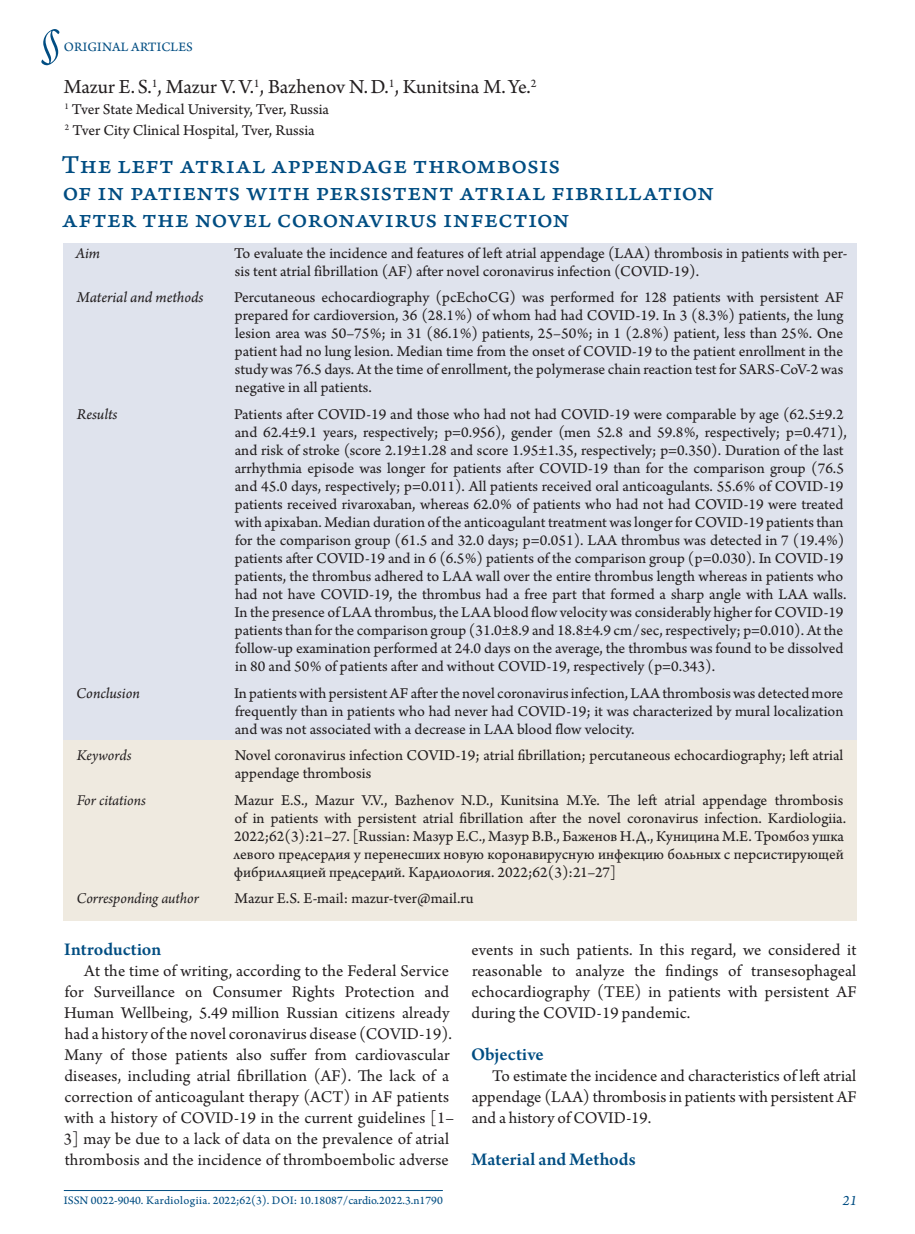
<style>
.page{position:relative;width:915px;height:1234px;background:#fff}
.page>*{position:absolute;margin:0;border:0;box-sizing:border-box;transform-origin:0 0}
.t1{font:54px "Arno Pro Light Italic Display";color:#014d82}
.ArticleTitle{font:27px/27px "Arno Pro Caption";letter-spacing:.015em;color:#014d82}
.AutorName{font:21px "Arno Pro";letter-spacing:-.005em;color:#231f20}
.SubHead1{font:600 18.75px "Arno Pro";color:#014d82}
.Text{font:17.25px/21px "Arno Pro";letter-spacing:.01em;color:#231f20;text-align:justify}
.SummaryBase{font:15.75px/18px "Arno Pro Sm Text";color:#231f20}
.ForCitation{font:15.75px/18px "Arno Pro Sm Text";color:#231f20}
.Keywords{font:15.75px/18px "Arno Pro Sm Text";color:#231f20}
.JobTitle{font:15.75px "Arno Pro Sm Text";color:#231f20}
.SummaryBase-2{font:15.75px "Arno Pro Italic Sm Text";letter-spacing:-.005em;color:#231f20}
.CorrAuthor{font:15.75px "Arno Pro Sm Text";letter-spacing:-.005em;color:#231f20}
.CorrAuthor-2{font:italic 15.75px "Arno Pro";letter-spacing:-.005em;color:#231f20}
.ForCitation-2{font:italic 15.75px "Arno Pro";letter-spacing:-.005em;color:#231f20}
.Keywords-2{font:italic 15.75px "Arno Pro";color:#231f20}
.t2{font:15px "Arno Pro Italic Sm Text";color:#014d82}
.t3{font:13.5px "Arno Pro Sm Text";letter-spacing:.01em;color:#014d82}
.t4{font:12px "Arno Pro Sm Text";color:#014d82}
</style>
<div class="page">
<hr style="left:64px;top:1189px;width:378px;height:1px;background:#014d82">
<div style="left:64px;top:243px;width:792px;height:50px;background:#dfe3ed"></div>
<div style="left:64px;top:287px;width:792px;height:123px;background:#dfe3ed"></div>
<div style="left:64px;top:404px;width:792px;height:284px;background:#dfe3ed"></div>
<div style="left:64px;top:682px;width:792px;height:69px;background:#dfe3ed"></div>
<div style="left:64px;top:740px;width:792px;height:55px;background:#efeae0"></div>
<div style="left:64px;top:789px;width:792px;height:105px;background:#efeae0"></div>
<div style="left:64px;top:888px;width:792px;height:32px;background:#efeae0"></div>
<h1 class="t1" style="left:40px;top:12px;width:22px">§</h1>
<p class="t3" style="left:64px;top:39px;width:130px">ORIGINAL ARTICLES</p>
<p class="AutorName" style="left:64px;top:75px;width:474px">Mazur E. S.<sup>1</sup>, Mazur V.V.<sup>1</sup>, Bazhenov N.D.<sup>1</sup>, Kunitsina M.Ye.<sup>2</sup></p>
<p class="JobTitle" style="left:64px;top:100px;width:266px"><sup>1</sup> Tver State Medical University, Tver, Russia</p>
<p class="JobTitle" style="left:65px;top:121px;width:251px"><sup>2</sup> Tver City Clinical Hospital, Tver, Russia</p>
<p class="ArticleTitle" style="left:61px;top:152px;width:654px">The left atrial appendage thrombosis<br>of in patients with persistent atrial fibrillation after the novel coronavirus infection</p>
<p class="SummaryBase-2" style="left:75px;top:244px;width:26px">Aim</p>
<p class="SummaryBase" style="left:234px;top:245px;width:614px">To evaluate the incidence and features of left atrial appendage (LAA) thrombosis in patients with per&shy;sis tent atrial fibrillation (AF) after novel coronavirus infection (COVID-19).</p>
<p class="SummaryBase-2" style="left:77px;top:288px;width:128px">Material and methods</p>
<p class="SummaryBase" style="left:234px;top:289px;width:611px;text-align:justify">Percutaneous echocardiography (pcEchoCG) was performed for 128 patients with persistent AF prepared for cardioversion, 36 (28.1%) of whom had had COVID-19. In 3 (8.3%) patients, the lung lesion area was 50–75%; in 31 (86.1%) patients, 25–50%; in 1 (2.8%) patient, less than 25%. One patient had no lung lesion. Median time from the onset of COVID-19 to the patient enrollment in the study was 76.5 days. At the time of enrollment, the polymerase chain reaction test for SARS-CoV-2 was negative in all patients.</p>
<p class="SummaryBase-2" style="left:77px;top:405px;width:42px">Results</p>
<p class="SummaryBase" style="left:234px;top:406px;width:614px">Patients after COVID-19 and those who had not had COVID-19 were comparable by age (62.5±9.2 and 62.4±9.1 years, respectively; р=0.956), gender (men 52.8 and 59.8%, respectively; р=0.471), and risk of stroke (score 2.19±1.28 and score 1.95±1.35, respectively; р=0.350). Duration of the last arrhythmia episode was longer for patients after COVID-19 than for the comparison group (76.5 and 45.0 days, respectively; р=0.011). All patients received oral anticoagulants. 55.6% of COVID-19 patients received rivaroxaban, whereas 62.0% of patients who had not had COVID-19 were treated with apixaban. Median duration of the anticoagulant treatment was longer for COVID-19 patients than for the comparison group (61.5 and 32.0 days; р=0.051). LAA thrombus was detected in 7 (19.4%) patients after COVID-19 and in 6 (6.5%) patients of the comparison group (р=0.030). In COVID-19 patients, the thrombus adhered to LAA wall over the entire thrombus length whereas in patients who had not have COVID-19, the thrombus had a free part that formed a sharp angle with LAA walls.<br>In the presence of LAA thrombus, the LAA blood flow velocity was considerably higher for COVID-19 patients than for the comparison group (31.0±8.9 and 18.8±4.9 cm/sec, respectively; p=0.010). At the follow-up examination performed at 24.0 days on the average, the thrombus was found to be dissolved in 80 and 50% of patients after and without COVID-19, respectively (р=0.343).</p>
<p class="SummaryBase-2" style="left:76px;top:683px;width:65px">Conclusion</p>
<p class="SummaryBase" style="left:234px;top:684px;width:610px;text-align:justify">In patients with persistent AF after the novel coronavirus infection, LAA thrombosis was detected more frequently than in patients who had never had COVID-19; it was characterized by mural localization and was not associated with a decrease in LAA blood flow velocity.</p>
<p class="Keywords-2" style="left:77px;top:746px;width:56px">Keywords</p>
<p class="Keywords" style="left:235px;top:747px;width:610px">Novel coronavirus infection COVID-19; atrial fibrillation; percutaneous echocardiography; left atrial appendage thrombosis</p>
<p class="ForCitation-2" style="left:77px;top:790px;width:70px">For citations</p>
<p class="ForCitation" style="left:233px;top:791px;width:614px">Mazur E.S., Mazur V.V., Bazhenov N.D., Kunitsina M.Ye. The left atrial appendage thrombosis of in patients with persistent atrial fibrillation after the novel coronavirus infection. Kardiologiia.<br>2022;62(3):21–27. [Russian: Мазур Е.С., Мазур В.В., Баженов Н.Д., Куницина М.Е. Тромбоз ушка левого предсердия у перенесших новую коронавирусную инфекцию больных с персистирующей фибрилляцией предсердий. Кардиология. 2022;62(3):21–27]</p>
<p class="CorrAuthor-2" style="left:77px;top:889px;width:124px">Corresponding author</p>
<p class="CorrAuthor" style="left:234px;top:889px;width:240px">Mazur E.S. E-mail: mazur-tver@mail.ru</p>
<p class="SubHead1" style="left:64px;top:938px;width:98px">Introduction</p>
<p class="Text" style="left:64px;top:960px;width:391px;text-align:left;text-indent:20px">At the time of writing, according to the Federal Service for Surveillance on Consumer Rights Protection and Human Wellbeing, 5.49 million Russian citizens already had a history of the novel coronavirus disease (COVID-19).<br>Many of those patients also suffer from cardiovascular diseases, including atrial fibrillation (AF). The lack of a correction of anticoagulant therapy (ACT) in AF patients with a history of COVID-19 in the current guidelines [1– 3] may be due to a lack of data on the prevalence of atrial thrombosis and the incidence of thromboembolic adverse</p>
<p class="Text" style="left:471px;top:939px;width:386px">events in such patients. In this regard, we considered it reasonable to analyze the findings of transesophageal echocardiography (TEE) in patients with persistent AF during the COVID-19 pandemic.</p>
<p class="SubHead1" style="left:471px;top:1043px;width:74px">Objective</p>
<p class="Text" style="left:471px;top:1065px;width:386px;text-indent:20px">To estimate the incidence and characteristics of left atrial appendage (LAA) thrombosis in patients with persistent AF and a history of COVID-19.</p>
<p class="SubHead1" style="left:471px;top:1148px;width:166px">Material and Methods</p>
<p class="t4" style="left:64px;top:1192px;width:380px">ISSN 0022-9040. Kardiologiia. 2022;62(3). DOI: 10.18087/cardio.2022.3.n1790</p>
<p class="t2" style="left:842px;top:1190px;width:16px">21</p>
</div>
